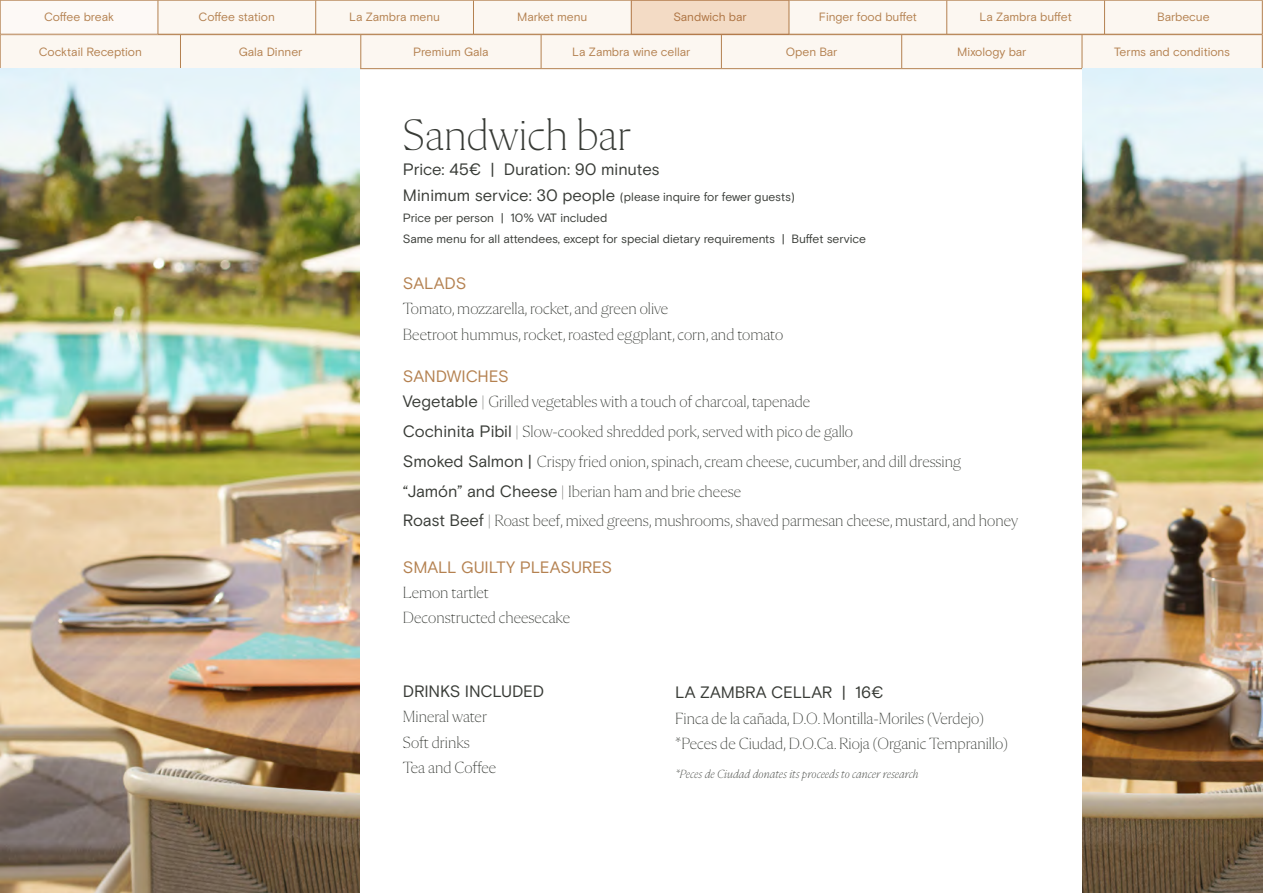
<style>
.page{position:relative;width:1263px;height:893px;background:#fff}
.page>*{position:absolute;margin:0;border:0;box-sizing:border-box;transform-origin:0 0}
.t1{font:200 45px "Flecha M";color:#383b36}
.t2{font:200 16.5px/25.5px "Flecha M";color:#383b36}
.t3{font:16.5px "Basis Grotesque";letter-spacing:-.01em;color:#383b36}
.t4{font:16.5px "Basis Grotesque";letter-spacing:-.01em;color:#b48150}
.t5{font:12px "Basis Grotesque";letter-spacing:-.01em;color:#b48150}
.t6{font:12px/21px "Basis Grotesque";letter-spacing:-.005em;color:#383b36}
.t7{font:italic 200 12px "Flecha M";color:#383b36}
.s1{font-size:16.5px}
.s2{font-family:"Basis Grotesque";font-weight:400}
</style>
<div class="page">
<hr style="left:1262px;top:35px;width:1px;height:33px;background:#b48150">
<div style="left:0;top:1px;width:1262px;height:68px;background:#fcf7f1"></div>
<hr style="left:0;top:0;width:158px;height:1px;background:#b48150">
<hr style="left:0;top:0;width:1px;height:34px;background:#b48150">
<hr style="left:158px;top:0;width:158px;height:1px;background:#b48150">
<hr style="left:158px;top:0;width:1px;height:34px;background:#b48150">
<hr style="left:316px;top:0;width:157px;height:1px;background:#b48150">
<hr style="left:315px;top:0;width:1px;height:34px;background:#b48150">
<hr style="left:473px;top:0;width:158px;height:1px;background:#b48150">
<hr style="left:473px;top:0;width:1px;height:34px;background:#b48150">
<hr style="left:789px;top:0;width:158px;height:1px;background:#b48150">
<hr style="left:789px;top:0;width:1px;height:34px;background:#b48150">
<hr style="left:947px;top:0;width:157px;height:1px;background:#b48150">
<hr style="left:946px;top:0;width:1px;height:34px;background:#b48150">
<hr style="left:1104px;top:0;width:158px;height:1px;background:#b48150">
<hr style="left:1104px;top:0;width:1px;height:34px;background:#b48150">
<hr style="left:1262px;top:0;width:1px;height:34px;background:#b48150">
<hr style="left:0;top:34px;width:158px;height:1px;background:#b48150">
<hr style="left:158px;top:34px;width:158px;height:1px;background:#b48150">
<hr style="left:316px;top:34px;width:157px;height:1px;background:#b48150">
<hr style="left:473px;top:34px;width:158px;height:1px;background:#b48150">
<hr style="left:631px;top:34px;width:158px;height:1px;background:#b48150">
<hr style="left:789px;top:34px;width:158px;height:1px;background:#b48150">
<hr style="left:947px;top:34px;width:157px;height:1px;background:#b48150">
<hr style="left:1104px;top:34px;width:158px;height:1px;background:#b48150">
<img style="left:0;top:69px;width:359px;height:824px">
<img style="left:1082px;top:69px;width:181px;height:824px">
<div style="left:631px;top:0;width:158px;height:34px;background:#f3dbc5"></div>
<p class="t5" style="left:44px;top:10px;width:71px">Coffee break</p>
<p class="t5" style="left:199px;top:10px;width:78px">Coffee station</p>
<p class="t5" style="left:349px;top:10px;width:92px">La Zambra menu</p>
<p class="t5" style="left:517px;top:10px;width:72px">Market menu</p>
<p class="t5" style="left:673px;top:10px;width:75px">Sandwich bar</p>
<p class="t5" style="left:819px;top:10px;width:100px">Finger food buffet</p>
<p class="t5" style="left:979px;top:10px;width:94px">La Zambra buffet</p>
<p class="t5" style="left:1157px;top:10px;width:54px">Barbecue</p>
<p class="t5" style="left:39px;top:45px;width:105px">Cocktail Reception</p>
<p class="t5" style="left:239px;top:45px;width:65px">Gala Dinner</p>
<p class="t5" style="left:413px;top:45px;width:77px">Premium Gala</p>
<p class="t5" style="left:572px;top:45px;width:120px">La Zambra wine cellar</p>
<p class="t5" style="left:786px;top:45px;width:53px">Open Bar</p>
<p class="t5" style="left:957px;top:45px;width:71px">Mixology bar</p>
<p class="t5" style="left:1114px;top:45px;width:117px">Terms and conditions</p>
<h1 class="t1" style="left:403px;top:110px;width:230px">Sandwich bar</h1>
<p class="t3" style="left:403px;top:160px;width:258px">Price: 45€ | Duration: 90 minutes</p>
<p class="t6" style="left:403px;top:186px;width:465px"><span class="s1">Minimum service: 30 people</span> (please inquire for fewer guests)<br>Price per person | 10% VAT included<br>Same menu for all attendees, except for special dietary requirements | Buffet service</p>
<p class="t4" style="left:403px;top:273px;width:65px">SALADS</p>
<p class="t2" style="left:403px;top:296px;width:382px">Tomato, mozzarella, rocket, and green olive<br>Beetroot hummus, rocket, roasted eggplant, corn, and tomato</p>
<p class="t4" style="left:403px;top:366px;width:107px">SANDWICHES</p>
<p class="t2" style="left:403px;top:387px;width:617px;line-height:29.7px"><span class="s2">Vegetable</span> | Grilled vegetables with a touch of charcoal, tapenade<br><span class="s2">Cochinita Pibil</span> | Slow-cooked shredded pork, served with pico de gallo<br><span class="s2">Smoked Salmon |</span> Crispy fried onion, spinach, cream cheese, cucumber, and dill dressing <span class="s2">“Jamón” and Cheese</span> | Iberian ham and brie cheese<br><span class="s2">Roast Beef</span> | Roast beef, mixed greens, mushrooms, shaved parmesan cheese, mustard, and honey</p>
<p class="t4" style="left:403px;top:557px;width:211px">SMALL GUILTY PLEASURES</p>
<p class="t2" style="left:403px;top:580px;width:169px">Lemon tartlet<br>Deconstructed cheesecake</p>
<p class="t3" style="left:403px;top:682px;width:143px">DRINKS INCLUDED</p>
<p class="t2" style="left:403px;top:704px;width:95px">Mineral water<br>Soft drinks<br>Tea and Coffee</p>
<p class="t3" style="left:675px;top:683px;width:210px">LA ZAMBRA CELLAR | 16€</p>
<p class="t2" style="left:675px;top:706px;width:334px">Finca de la cañada, D.O. Montilla-Moriles (Verdejo) *Peces de Ciudad, D.O.Ca. Rioja (Organic Tempranillo)</p>
<p class="t7" style="left:675px;top:767px;width:245px">*Peces de Ciudad donates its proceeds to cancer research</p>
</div>
